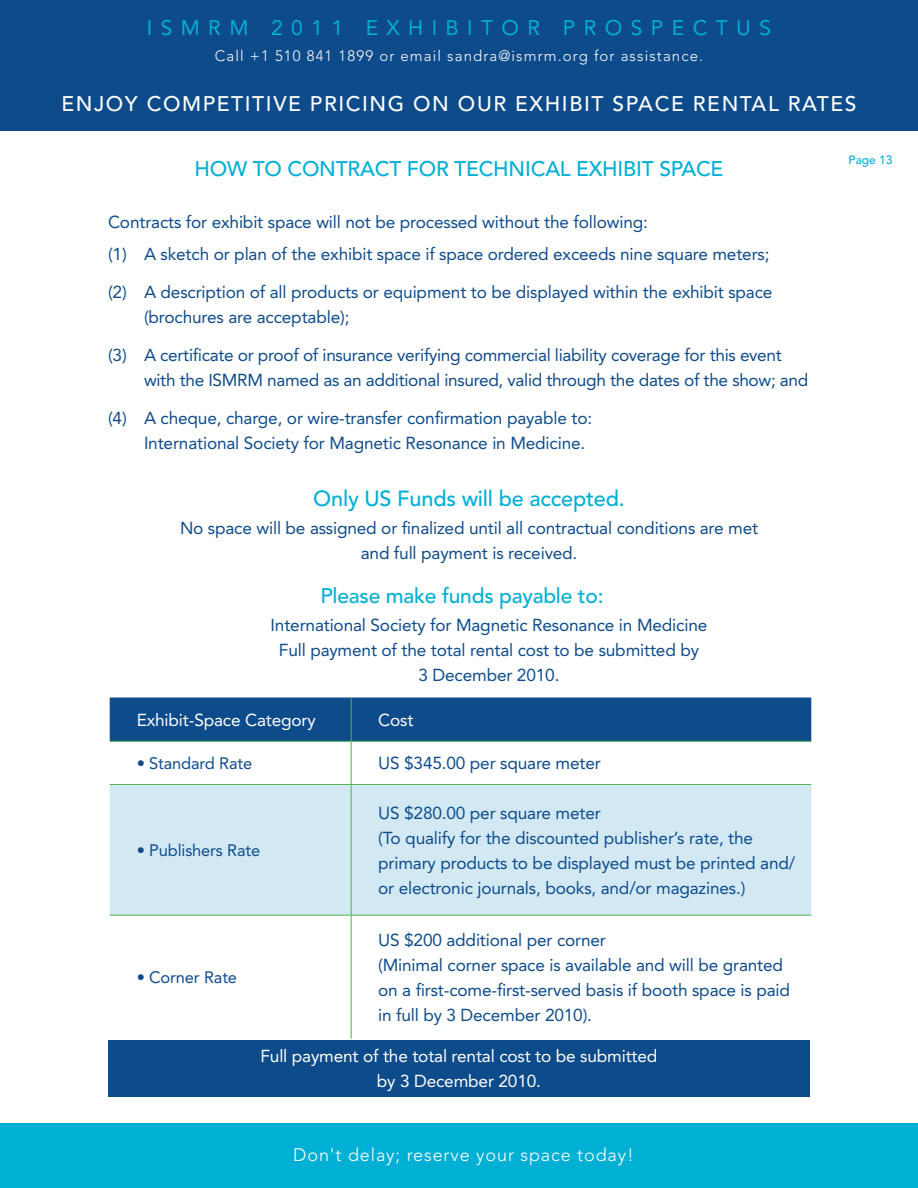
<style>
.page{position:relative;width:918px;height:1188px;background:#fff}
.page>*{position:absolute;margin:0;border:0;box-sizing:border-box;transform-origin:0 0}
.t1{font:500 21.75px "Avenir";letter-spacing:-.01em;color:#00afd4}
.t2{font:500 21px "Avenir";letter-spacing:-.01em;color:#00afd4}
.t3{font:500 21px "Avenir";letter-spacing:.075em;color:#fff}
.t4{font:21px "Avenir";letter-spacing:.4em;color:#00afd4}
.t5{font:300 18px "Avenir";letter-spacing:.05em;color:#fff}
.t6{font:17.25px/24.8px "Avenir";letter-spacing:-.01em;color:#0e4b8b}
.t7{font:17.25px/24.8px "Avenir";letter-spacing:-.01em;color:#fff;text-align:center}
.t8{font:16.5px "Avenir";letter-spacing:-.01em;color:#0e4b8b}
.t9{font:300 15px "Avenir";letter-spacing:.075em;color:#fff}
.t10{font:500 12px "Avenir";color:#00afd4}
</style>
<div class="page">
<div style="left:0;top:0;width:918px;height:131px;background:#0e4b8b"></div>
<div style="left:0;top:1123px;width:918px;height:65px;background:#00afd4"></div>
<div style="left:110px;top:698px;width:701px;height:43px;background:#0e4b8b"></div>
<div style="left:110px;top:785px;width:701px;height:130px;background:#d2e9f3"></div>
<hr style="left:351px;top:698px;width:1px;height:43px;background:#52b454">
<hr style="left:110px;top:741px;width:241px;height:1px;background:#52b454">
<hr style="left:351px;top:741px;width:460px;height:1px;background:#52b454">
<hr style="left:351px;top:742px;width:1px;height:42px;background:#52b454">
<hr style="left:110px;top:784px;width:241px;height:1px;background:#52b454">
<hr style="left:351px;top:784px;width:460px;height:1px;background:#52b454">
<hr style="left:351px;top:785px;width:1px;height:130px;background:#52b454">
<hr style="left:110px;top:915px;width:241px;height:1px;background:#52b454">
<hr style="left:351px;top:915px;width:460px;height:1px;background:#52b454">
<hr style="left:351px;top:915px;width:1px;height:124px;background:#52b454">
<div style="left:108px;top:1040px;width:702px;height:57px;background:#0e4b8b"></div>
<p class="t4" style="left:147px;top:15px;width:626px">ISMRM 2011 EXHIBITOR PROSPECTUS</p>
<p class="t9" style="left:215px;top:47px;width:490px">Call +1 510 841 1899 or email sandra@ismrm.org for assistance.</p>
<p class="t3" style="left:62px;top:92px;width:796px">ENJOY COMPETITIVE PRICING ON OUR EXHIBIT SPACE RENTAL RATES</p>
<p class="t2" style="left:195px;top:156px;width:530px">HOW TO CONTRACT FOR TECHNICAL EXHIBIT SPACE</p>
<p class="t6" style="left:108px;top:207px;width:663px;line-height:31.5px">Contracts for exhibit space will not be processed without the following:<br>(1) A sketch or plan of the exhibit space if space ordered exceeds nine square meters;</p>
<p class="t6" style="left:144px;top:280px;width:630px;text-indent:-36px">(2) A description of all products or equipment to be displayed within the exhibit space (brochures are acceptable);</p>
<p class="t6" style="left:144px;top:343px;width:666px;text-indent:-36px">(3) A certificate or proof of insurance verifying commercial liability coverage for this event with the ISMRM named as an additional insured, valid through the dates of the show; and</p>
<p class="t6" style="left:144px;top:406px;width:450px;text-indent:-36px">(4) A cheque, charge, or wire-transfer confirmation payable to:<br>International Society for Magnetic Resonance in Medicine.</p>
<p class="t1" style="left:313px;top:486px;width:313px">Only US Funds will be accepted.</p>
<p class="t6" style="left:180px;top:515px;width:580px;text-align:center">No space will be assigned or finalized until all contractual conditions are met and full payment is received.</p>
<p class="t2" style="left:320px;top:584px;width:285px">Please make funds payable to:</p>
<p class="t6" style="left:271px;top:613px;width:438px;text-align:center">International Society for Magnetic Resonance in Medicine<br>Full payment of the total rental cost to be submitted by<br>3 December 2010.</p>
<p class="t7" style="left:137px;top:708px;width:181px">Exhibit-Space Category</p>
<p class="t7" style="left:378px;top:708px;width:37px">Cost</p>
<p class="t8" style="left:137px;top:754px;width:117px">• Standard Rate</p>
<p class="t6" style="left:378px;top:751px;width:224px">US $345.00 per square meter</p>
<p class="t8" style="left:137px;top:841px;width:125px">• Publishers Rate</p>
<p class="t8" style="left:137px;top:968px;width:102px">• Corner Rate</p>
<p class="t6" style="left:378px;top:801px;width:419px">US $280.00 per square meter<br>(To qualify for the discounted publisher’s rate, the primary products to be displayed must be printed and/ or electronic journals, books, and/or magazines.)</p>
<p class="t6" style="left:378px;top:928px;width:413px">US $200 additional per corner<br>(Minimal corner space is available and will be granted on a first-come-first-served basis if booth space is paid in full by 3 December 2010).</p>
<p class="t7" style="left:261px;top:1044px;width:398px">Full payment of the total rental cost to be submitted by 3 December 2010.</p>
<p class="t5" style="left:293px;top:1144px;width:342px">Don't delay; reserve your space today!</p>
<p class="t10" style="left:849px;top:153px;width:46px">Page 13</p>
</div>
